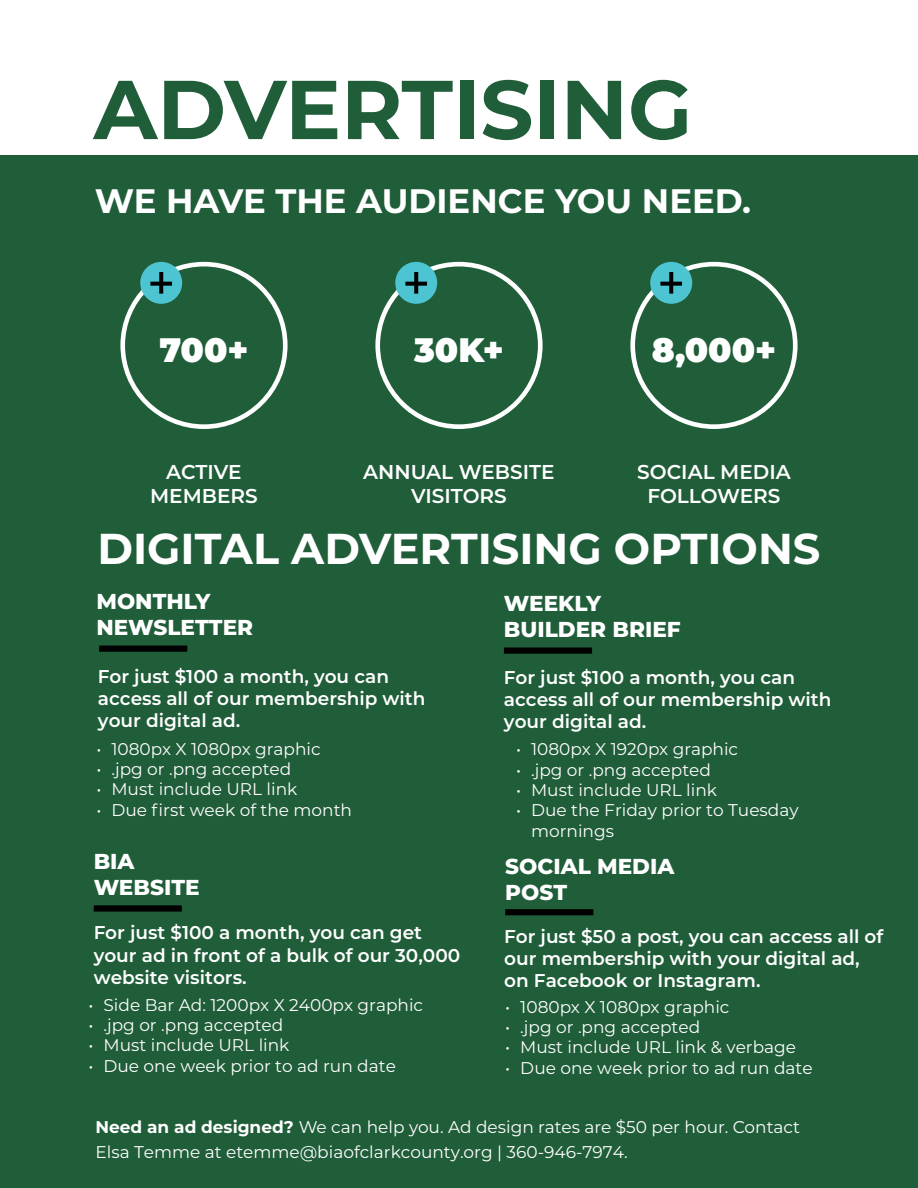
<style>
.page{position:relative;width:918px;height:1188px;background:#fff}
.page>*{position:absolute;margin:0;border:0;box-sizing:border-box;transform-origin:0 0}
.t1{font:700 83.25px "Montserrat";color:#205d39}
.t2{font:700 43.2px "Montserrat";color:#fff}
.t3{font:700 33.9px "Montserrat";color:#fff}
.t4{font:900 33.9px "Montserrat";color:#fff}
.t5{font:800 21.6px/26px "Montserrat";color:#fff}
.t6{font:600 20.1px/24px "Montserrat";color:#fff;text-align:center}
.t7{font:600 18.45px/22.2px "Montserrat";color:#fff}
.t8{font:16.95px/20.4px "Montserrat";color:#fff}
.s1{font-weight:700}
</style>
<div class="page">
<div style="left:0;top:156px;width:918px;height:1032px;background:#205d39"></div>
<div style="left:120px;top:262px;width:168px;height:167px;border:5px solid #fff;border-radius:50%"></div>
<div style="left:375px;top:262px;width:168px;height:167px;border:5px solid #fff;border-radius:50%"></div>
<div style="left:630px;top:262px;width:168px;height:167px;border:5px solid #fff;border-radius:50%"></div>
<div style="left:99px;top:646px;width:88px;height:6px;background:#000"></div>
<div style="left:504px;top:648px;width:88px;height:6px;background:#000"></div>
<div style="left:140px;top:262px;width:42px;height:42px;background:#4dc4d1;border-radius:50%"></div>
<svg style="left:150px;top:282px;width:22px;height:4px"></svg>
<svg style="left:159px;top:272px;width:4px;height:22px"></svg>
<div style="left:395px;top:262px;width:42px;height:42px;background:#4dc4d1;border-radius:50%"></div>
<svg style="left:405px;top:282px;width:22px;height:4px"></svg>
<svg style="left:414px;top:272px;width:4px;height:22px"></svg>
<div style="left:650px;top:262px;width:42px;height:42px;background:#4dc4d1;border-radius:50%"></div>
<svg style="left:660px;top:282px;width:22px;height:4px"></svg>
<svg style="left:669px;top:272px;width:4px;height:22px"></svg>
<div style="left:505px;top:909px;width:88px;height:6px;background:#000"></div>
<div style="left:94px;top:905px;width:88px;height:7px;background:#000"></div>
<h1 class="t1" style="left:94px;top:50px;width:600px">ADVERTISING</h1>
<h3 class="t3" style="left:95px;top:177px;width:658px">WE HAVE THE AUDIENCE YOU NEED.</h3>
<h3 class="t4" style="left:159px;top:324px;width:91px">700+</h3>
<h3 class="t4" style="left:414px;top:324px;width:91px">30K+</h3>
<h3 class="t4" style="left:652px;top:324px;width:126px">8,000+</h3>
<p class="t6" style="left:150px;top:459px;width:109px">ACTIVE<br>MEMBERS</p>
<p class="t6" style="left:363px;top:459px;width:193px">ANNUAL WEBSITE<br>VISITORS</p>
<p class="t6" style="left:637px;top:459px;width:155px">SOCIAL MEDIA<br>FOLLOWERS</p>
<h2 class="t2" style="left:97px;top:518px;width:725px">DIGITAL ADVERTISING OPTIONS</h2>
<p class="t5" style="left:96px;top:587px;width:158px">MONTHLY<br>NEWSLETTER</p>
<p class="t5" style="left:504px;top:589px;width:178px">WEEKLY<br>BUILDER BRIEF</p>
<p class="t7" style="left:98px;top:664px;width:329px">For just $100 a month, you can access all of our membership with your digital ad.</p>
<p class="t7" style="left:504px;top:666px;width:329px">For just $100 a month, you can access all of our membership with your digital ad.</p>
<p class="t8" style="left:96px;top:738px;width:226px">• 1080px X 1080px graphic</p>
<p class="t8" style="left:96px;top:758px;width:196px">• .jpg or .png accepted</p>
<p class="t8" style="left:96px;top:779px;width:202px">• Must include URL link</p>
<p class="t8" style="left:96px;top:799px;width:257px">• Due first week of the month</p>
<p class="t5" style="left:94px;top:847px;width:107px">BIA<br>WEBSITE</p>
<p class="t7" style="left:94px;top:921px;width:368px">For just $100 a month, you can get your ad in front of a bulk of our 30,000 website visitors.</p>
<p class="t8" style="left:89px;top:994px;width:336px">• Side Bar Ad: 1200px X 2400px graphic</p>
<p class="t8" style="left:89px;top:1014px;width:196px">• .jpg or .png accepted</p>
<p class="t8" style="left:89px;top:1034px;width:202px">• Must include URL link</p>
<p class="t8" style="left:89px;top:1055px;width:309px">• Due one week prior to ad run date</p>
<p class="t8" style="left:516px;top:738px;width:224px">• 1080px X 1920px graphic</p>
<p class="t8" style="left:516px;top:759px;width:196px">• .jpg or .png accepted</p>
<p class="t8" style="left:516px;top:779px;width:202px">• Must include URL link</p>
<p class="t8" style="left:531px;top:800px;width:269px;text-indent:-15px">• Due the Friday prior to Tuesday mornings</p>
<p class="t5" style="left:505px;top:853px;width:171px">SOCIAL MEDIA<br>POST</p>
<p class="t7" style="left:504px;top:924px;width:380px">For just $50 a post, you can access all of our membership with your digital ad, on Facebook or Instagram.</p>
<p class="t8" style="left:505px;top:996px;width:226px">• 1080px X 1080px graphic</p>
<p class="t8" style="left:505px;top:1016px;width:196px">• .jpg or .png accepted</p>
<p class="t8" style="left:505px;top:1036px;width:292px">• Must include URL link &amp; verbage</p>
<p class="t8" style="left:505px;top:1057px;width:309px">• Due one week prior to ad run date</p>
<p class="t8" style="left:95px;top:1114px;width:706px;line-height:24.8px"><span class="s1">Need an ad designed?</span> We can help you. Ad design rates are $50 per hour. Contact<br>Elsa Temme at etemme@biaofclarkcounty.org | 360-946-7974.</p>
</div>
